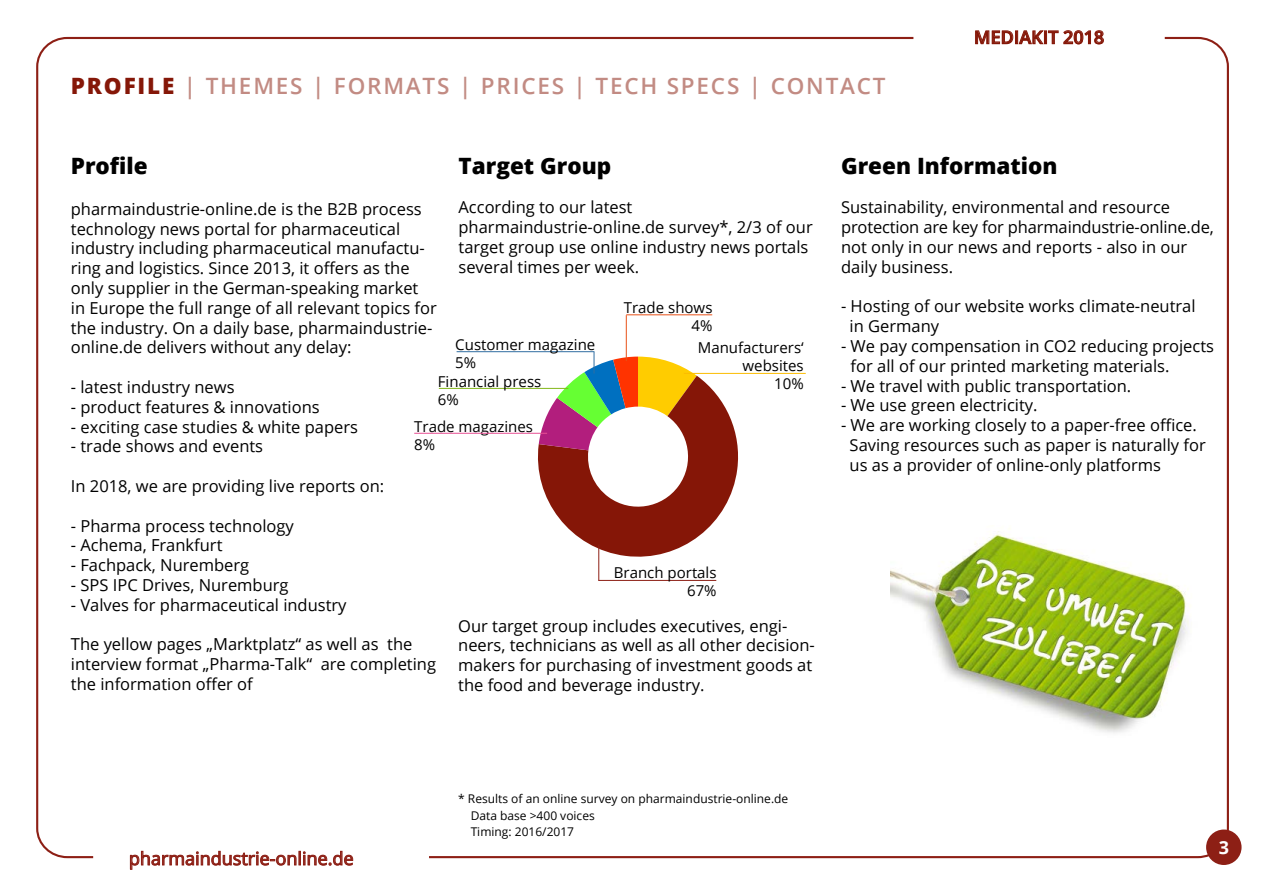
<style>
.page{position:relative;width:1263px;height:893px;background:#fff}
.page>*{position:absolute;margin:0;border:0;box-sizing:border-box;transform-origin:0 0}
.t1{font:600 22.5px "Open Sans";letter-spacing:.08em;color:#c28b83}
.t2{font:800 22.5px "Open Sans";color:#000}
.t3{font:18px "Open Sans";color:#8d1f15}
.t4{font:600 18px "Open Sans";color:#851708}
.t5{font:700 18px "Open Sans";color:#fff}
.t6{font:16.5px/19.8px "Open Sans";color:#000}
.t7{font:15px/18px "Open Sans";color:#000}
.t8{font:12px/16.5px "Open Sans";color:#000}
.s1{font-weight:800;color:#851708}
</style>
<div class="page">
<svg style="left:130px;top:850px;width:224px;height:20px"></svg>
<svg style="left:913px;top:30px;width:252px;height:15px"></svg>
<img style="left:890px;top:528px;width:300px;height:205px">
<div style="left:1206px;top:829px;width:35px;height:36px;background:#8d1f15;border-radius:50%"></div>
<hr style="left:414px;top:433px;width:133px;height:1px;background:#e74f93">
<hr style="left:439px;top:388px;width:129px;height:1px;background:#83b81a">
<hr style="left:457px;top:351px;width:137px;height:1px;background:#316ea1">
<hr style="left:598px;top:580px;width:118px;height:1px;background:#8d1f15">
<hr style="left:626px;top:314px;width:86px;height:1px;background:#e85118">
<hr style="left:626px;top:315px;width:1px;height:46px;background:#e85118">
<hr style="left:684px;top:373px;width:122px;height:1px;background:#fbbc00">
<hr style="left:598px;top:544px;width:1px;height:37px;background:#8d1f15">
<svg style="left:536px;top:352px;width:204px;height:207px"></svg>
<h1 class="t1" style="left:71px;top:70px;width:816px"><span class="s1">PROFILE</span> | THEMES | FORMATS | PRICES | TECH SPECS | CONTACT</h1>
<p class="t4" style="left:974px;top:25px;width:132px">MEDIAKIT 2018</p>
<h1 class="t2" style="left:71px;top:148px;width:78px">Profile</h1>
<p class="t6" style="left:71px;top:198px;width:367px">pharmaindustrie-online.de is the B2B process technology news portal for pharmaceutical industry including pharmaceutical manufactu&shy;ring and logistics. Since 2013, it offers as the only supplier in the German-speaking market in Europe the full range of all relevant topics for the industry. On a daily base, pharmaindustrie&shy;online.de delivers without any delay:</p>
<p class="t6" style="left:71px;top:377px;width:165px">- latest industry news</p>
<p class="t6" style="left:71px;top:396px;width:250px">- product features &amp; innovations</p>
<p class="t6" style="left:71px;top:416px;width:289px">- exciting case studies &amp; white papers</p>
<p class="t6" style="left:71px;top:436px;width:194px">- trade shows and events</p>
<p class="t6" style="left:71px;top:476px;width:315px">In 2018, we are providing live reports on:</p>
<p class="t6" style="left:71px;top:515px;width:224px">- Pharma process technology</p>
<p class="t6" style="left:71px;top:535px;width:153px">- Achema, Frankfurt</p>
<p class="t6" style="left:71px;top:555px;width:180px">- Fachpack, Nuremberg</p>
<p class="t6" style="left:71px;top:575px;width:219px">- SPS IPC Drives, Nuremburg</p>
<p class="t6" style="left:71px;top:594px;width:277px">- Valves for pharmaceutical industry</p>
<p class="t6" style="left:71px;top:634px;width:367px">The yellow pages „Marktplatz“ as well as the interview format „Pharma-Talk“ are completing the information offer of</p>
<h1 class="t2" style="left:458px;top:148px;width:154px">Target Group</h1>
<p class="t6" style="left:458px;top:197px;width:356px">According to our latest pharmaindustrie-online.de survey*, 2/3 of our target group use online industry news portals several times per week.</p>
<p class="t7" style="left:624px;top:298px;width:90px;text-align:right">Trade shows<br>4%</p>
<p class="t7" style="left:455px;top:335px;width:141px">Customer magazine<br>5%</p>
<p class="t7" style="left:698px;top:338px;width:107px;text-align:right">Manufacturers‘ websites<br>10%</p>
<p class="t7" style="left:438px;top:372px;width:105px">Financial press<br>6%</p>
<p class="t7" style="left:414px;top:417px;width:120px">Trade magazines<br>8%</p>
<p class="t7" style="left:614px;top:563px;width:104px;text-align:right">Branch portals<br>67%</p>
<p class="t6" style="left:458px;top:615px;width:358px">Our target group includes executives, engi&shy;neers, technicians as well as all other decision&shy;makers for purchasing of investment goods at the food and beverage industry.</p>
<h1 class="t2" style="left:841px;top:148px;width:218px">Green Information</h1>
<p class="t6" style="left:841px;top:197px;width:374px">Sustainability, environmental and resource protection are key for pharmaindustrie-online.de, not only in our news and reports - also in our daily business.</p>
<p class="t6" style="left:850px;top:296px;width:347px;text-indent:-9px">- Hosting of our website works climate-neutral in Germany</p>
<p class="t6" style="left:851px;top:336px;width:365px;text-indent:-10px">- We pay compensation in CO2 reducing projects for all of our printed marketing materials.</p>
<p class="t6" style="left:841px;top:375px;width:292px">- We travel with public transportation.</p>
<p class="t6" style="left:841px;top:395px;width:198px">- We use green electricity.</p>
<p class="t6" style="left:850px;top:415px;width:358px;text-indent:-9px">- We are working closely to a paper-free office.<br>Saving resources such as paper is naturally for us as a provider of online-only platforms</p>
<p class="t3" style="left:129px;top:846px;width:226px">pharmaindustrie-online.de</p>
<p class="t8" style="left:471px;top:790px;width:319px;text-indent:-12px">* Results of an online survey on pharmaindustrie-online.de<br>Data base &gt;400 voices<br>Timing: 2016/2017</p>
<p class="t5" style="left:1219px;top:835px;width:12px">3</p>
</div>
